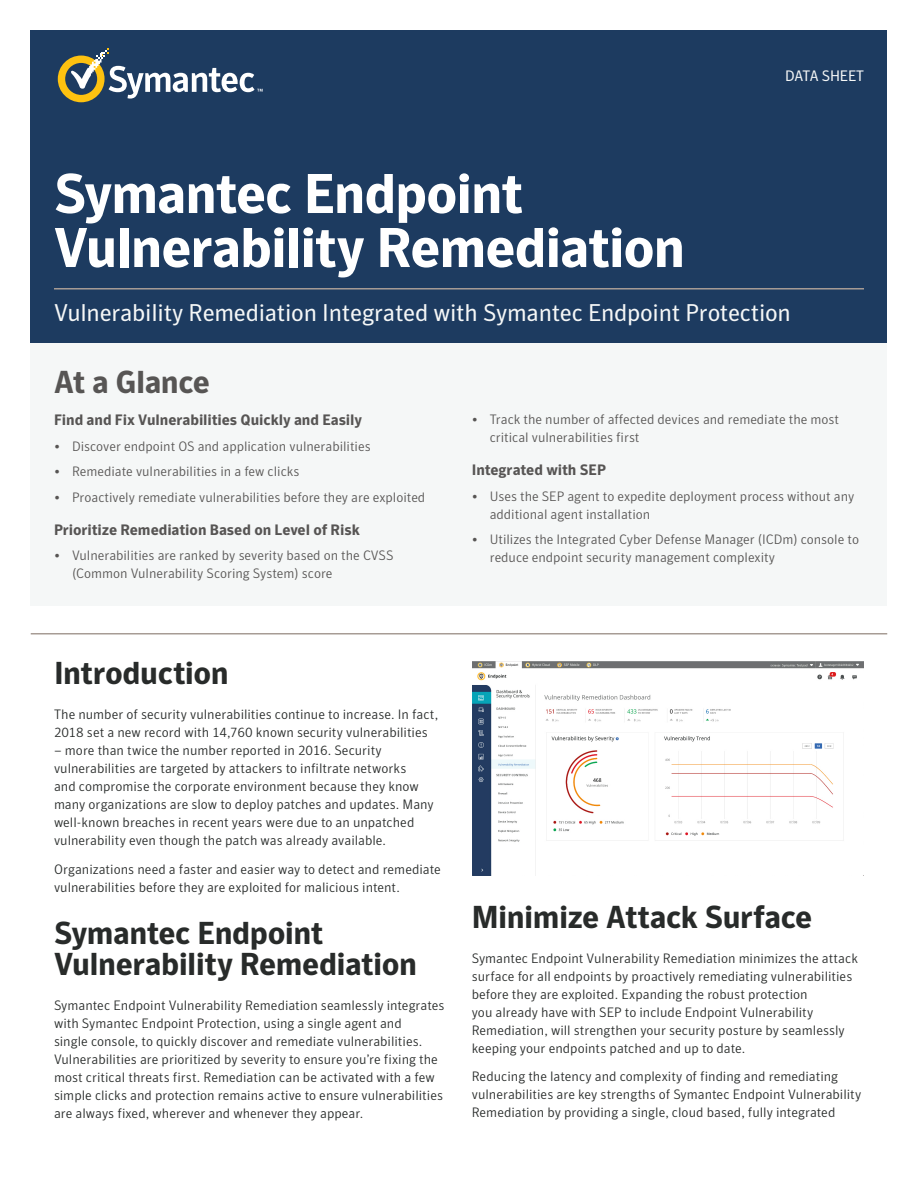
<style>
.page{position:relative;width:918px;height:1188px;background:#fff}
.page>*{position:absolute;margin:0;border:0;box-sizing:border-box;transform-origin:0 0}
.t1{font:700 55.5px/54px "Symantec Sans";letter-spacing:-.025em;color:#fff}
.Body_H1_Datasheet{font:700 31.5px/31.5px "Symantec Sans";letter-spacing:-.015em;color:#282b2a}
.At-A-Glance_H1_Datas{font:700 31.5px "Symantec Sans";letter-spacing:-.02em;color:#575554}
.t2{font:24px "Symantec Sans";letter-spacing:-.01em;color:#f5f7f7}
.At-A-Glance_H2_Datas{font:700 15px "Symantec Sans";letter-spacing:-.005em;color:#575554}
.t3{font:15px "Symantec Sans";letter-spacing:-.01em;color:#f5f7f7}
.Body_Copy{font:300 13.5px/18px "Symantec Sans";color:#282b2a}
.t4{font:300 13.5px/18px "Symantec Sans";color:#575554}
</style>
<div class="page">
<div style="left:31px;top:31px;width:856px;height:313px;background:#1d3b60"></div>
<svg style="left:58px;top:48px;width:205px;height:54px"></svg>
<hr style="left:54px;top:288px;width:810px;height:2px;background:#a79c95">
<div style="left:31px;top:343px;width:856px;height:262px;background:#f5f7f7"></div>
<hr style="left:31px;top:633px;width:856px;height:1px;background:#a79c95">
<img style="left:472px;top:662px;width:392px;height:213px">
<p class="t3" style="left:785px;top:67px;width:80px">DATA SHEET</p>
<h1 class="t1" style="left:54px;top:167px;width:633px">Symantec Endpoint<br>Vulnerability Remediation</h1>
<h3 class="t2" style="left:54px;top:299px;width:738px">Vulnerability Remediation Integrated with Symantec Endpoint Protection</h3>
<p class="At-A-Glance_H1_Datas" style="left:54px;top:364px;width:157px">At a Glance</p>
<p class="At-A-Glance_H2_Datas" style="left:54px;top:411px;width:310px">Find and Fix Vulnerabilities Quickly and Easily</p>
<p class="t4" style="left:54px;top:437px;width:318px">• Discover endpoint OS and application vulnerabilities</p>
<p class="t4" style="left:54px;top:463px;width:247px">• Remediate vulnerabilities in a few clicks</p>
<p class="t4" style="left:54px;top:488px;width:373px">• Proactively remediate vulnerabilities before they are exploited</p>
<p class="At-A-Glance_H2_Datas" style="left:54px;top:521px;width:307px">Prioritize Remediation Based on Level of Risk</p>
<p class="t4" style="left:72px;top:547px;width:323px;text-indent:-18px">• Vulnerabilities are ranked by severity based on the CVSS (Common Vulnerability Scoring System) score</p>
<p class="t4" style="left:490px;top:410px;width:351px;text-indent:-18px">• Track the number of affected devices and remediate the most critical vulnerabilities first</p>
<p class="At-A-Glance_H2_Datas" style="left:472px;top:461px;width:136px">Integrated with SEP</p>
<p class="t4" style="left:490px;top:487px;width:366px;text-indent:-18px">• Uses the SEP agent to expedite deployment process without any additional agent installation</p>
<p class="t4" style="left:490px;top:530px;width:371px;text-indent:-18px">• Utilizes the Integrated Cyber Defense Manager (ICDm) console to reduce endpoint security management complexity</p>
<p class="Body_H1_Datasheet" style="left:54px;top:658px;width:176px">Introduction</p>
<p class="Body_Copy" style="left:54px;top:706px;width:386px">The number of security vulnerabilities continue to increase. In fact,<br>2018 set a new record with 14,760 known security vulnerabilities</p>
<p class="Body_Copy" style="left:54px;top:742px;width:381px">– more than twice the number reported in 2016. Security vulnerabilities are targeted by attackers to infiltrate networks<br>and compromise the corporate environment because they know many organizations are slow to deploy patches and updates. Many well-known breaches in recent years were due to an unpatched vulnerability even though the patch was already available.</p>
<p class="Body_Copy" style="left:54px;top:860px;width:388px">Organizations need a faster and easier way to detect and remediate vulnerabilities before they are exploited for malicious intent.</p>
<p class="Body_H1_Datasheet" style="left:54px;top:917px;width:365px">Symantec Endpoint<br>Vulnerability Remediation</p>
<p class="Body_Copy" style="left:54px;top:997px;width:392px">Symantec Endpoint Vulnerability Remediation seamlessly integrates with Symantec Endpoint Protection, using a single agent and<br>single console, to quickly discover and remediate vulnerabilities.<br>Vulnerabilities are prioritized by severity to ensure you’re fixing the most critical threats first. Remediation can be activated with a few simple clicks and protection remains active to ensure vulnerabilities are always fixed, wherever and whenever they appear.</p>
<p class="Body_H1_Datasheet" style="left:472px;top:901px;width:342px">Minimize Attack Surface</p>
<p class="Body_Copy" style="left:472px;top:949px;width:388px">Symantec Endpoint Vulnerability Remediation minimizes the attack surface for all endpoints by proactively remediating vulnerabilities before they are exploited. Expanding the robust protection<br>you already have with SEP to include Endpoint Vulnerability Remediation, will strengthen your security posture by seamlessly keeping your endpoints patched and up to date.</p>
<p class="Body_Copy" style="left:472px;top:1068px;width:391px">Reducing the latency and complexity of finding and remediating vulnerabilities are key strengths of Symantec Endpoint Vulnerability<br>Remediation by providing a single, cloud based, fully integrated</p>
</div>
